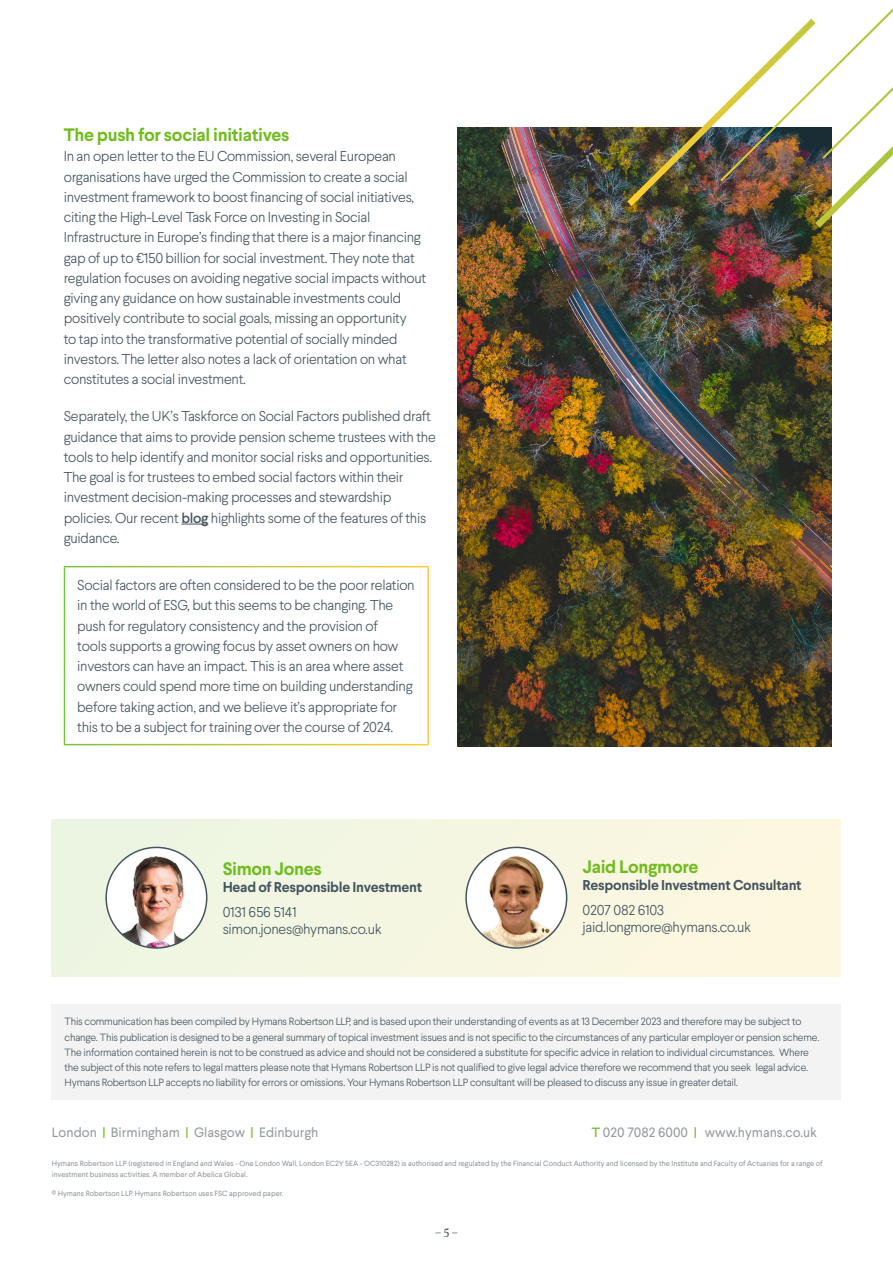
<style>
.page{position:relative;width:893px;height:1263px;background:#fff}
.page>*{position:absolute;margin:0;border:0;box-sizing:border-box;transform-origin:0 0}
.Heading_2{font:700 18px "Larsseit";letter-spacing:-.02em;color:#70bc1f}
.Body{font:300 14.25px/20.2px "Larsseit";letter-spacing:-.02em;color:#455560}
.Body-2{font:700 14.25px "Larsseit";letter-spacing:-.02em;color:#455560}
.X_Cities_Numbers{font:13.5px "Larsseit";color:#959ca1}
.t1{font:12px "Vollkorn";color:#455560}
.Body-3{font:300 10.5px/15.1px "Larsseit";letter-spacing:-.02em;color:#455560}
.X_regs{font:7.5px/10.5px "Larsseit";color:#90979d}
.s1{font-weight:500;color:#45555f}
.s2{font-weight:500;color:#7bc142}
</style>
<div class="page">
<div style="left:52px;top:1004px;width:789px;height:95px;background:#f3f3f3"></div>
<svg style="left:181px;top:524px;width:27px;height:1px"></svg>
<div style="left:52px;top:819px;width:788px;height:157px;background:#f5f6e1"></div>
<img style="left:106px;top:847px;width:101px;height:101px;border-radius:50px">
<div style="left:105px;top:847px;width:102px;height:102px;border:2px solid #45555f;border-radius:50%"></div>
<img style="left:466px;top:851px;width:101px;height:97px">
<div style="left:465px;top:847px;width:102px;height:102px;border:2px solid #45555f;border-radius:50%"></div>
<img style="left:457px;top:128px;width:374px;height:618px">
<img style="left:627px;top:8px;width:266px;height:219px">
<p class="Heading_2" style="left:64px;top:123px;width:227px">The push for social initiatives</p>
<p class="Body" style="left:64px;top:146px;width:364px">In an open letter to the EU Commission, several European organisations have urged the Commission to create a social investment framework to boost financing of social initiatives, citing the High-Level Task Force on Investing in Social Infrastructure in Europe’s finding that there is a major financing gap of up to €150 billion for social investment. They note that regulation focuses on avoiding negative social impacts without giving any guidance on how sustainable investments could positively contribute to social goals, missing an opportunity<br>to tap into the transformative potential of socially minded investors. The letter also notes a lack of orientation on what constitutes a social investment.</p>
<p class="Body" style="left:64px;top:406px;width:374px">Separately, the UK’s Taskforce on Social Factors published draft guidance that aims to provide pension scheme trustees with the tools to help identify and monitor social risks and opportunities.<br>The goal is for trustees to embed social factors within their investment decision-making processes and stewardship policies. Our recent <span class="s1">blog</span> highlights some of the features of this guidance.</p>
<p class="Body" style="left:77px;top:575px;width:339px">Social factors are often considered to be the poor relation in the world of ESG, but this seems to be changing. The push for regulatory consistency and the provision of<br>tools supports a growing focus by asset owners on how investors can have an impact. This is an area where asset owners could spend more time on building understanding before taking action, and we believe it’s appropriate for this to be a subject for training over the course of 2024.</p>
<p class="Heading_2" style="left:223px;top:857px;width:101px">Simon Jones</p>
<p class="Body-2" style="left:223px;top:877px;width:201px">Head of Responsible Investment</p>
<p class="Body" style="left:223px;top:904px;width:160px;line-height:17.1px">0131 656 5141 simon.jones@hymans.co.uk</p>
<p class="Heading_2" style="left:583px;top:855px;width:117px">Jaid Longmore</p>
<p class="Body-2" style="left:583px;top:875px;width:221px">Responsible Investment Consultant</p>
<p class="Body" style="left:583px;top:902px;width:170px;line-height:17.1px">0207 082 6103 jaid.longmore@hymans.co.uk</p>
<p class="Body-3" style="left:65px;top:1014px;width:756px">This communication has been compiled by Hymans Robertson LLP, and is based upon their understanding of events as at 13 December 2023 and therefore may be subject to change. This publication is designed to be a general summary of topical investment issues and is not specific to the circumstances of any particular employer or pension scheme.<br>The information contained herein is not to be construed as advice and should not be considered a substitute for specific advice in relation to individual circumstances. Where the subject of this note refers to legal matters please note that Hymans Robertson LLP is not qualified to give legal advice therefore we recommend that you seek legal advice.<br>Hymans Robertson LLP accepts no liability for errors or omissions. Your Hymans Robertson LLP consultant will be pleased to discuss any issue in greater detail.</p>
<p class="X_Cities_Numbers" style="left:52px;top:1123px;width:268px">London <span class="s2">|</span> Birmingham <span class="s2">|</span> Glasgow <span class="s2">|</span> Edinburgh</p>
<p class="X_Cities_Numbers" style="left:592px;top:1123px;width:227px"><span class="s2">T</span> 020 7082 6000 <span class="s2">|</span> www.hymans.co.uk</p>
<p class="X_regs" style="left:52px;top:1158px;width:772px">Hymans Robertson LLP (registered in England and Wales - One London Wall, London EC2Y 5EA - OC310282) is authorised and regulated by the Financial Conduct Authority and licensed by the Institute and Faculty of Actuaries for a range of investment business activities. A member of Abelica Global.</p>
<p class="X_regs" style="left:52px;top:1188px;width:233px">© Hymans Robertson LLP. Hymans Robertson uses FSC approved paper.</p>
<p class="t1" style="left:435px;top:1224px;width:25px">– 5 –</p>
</div>
